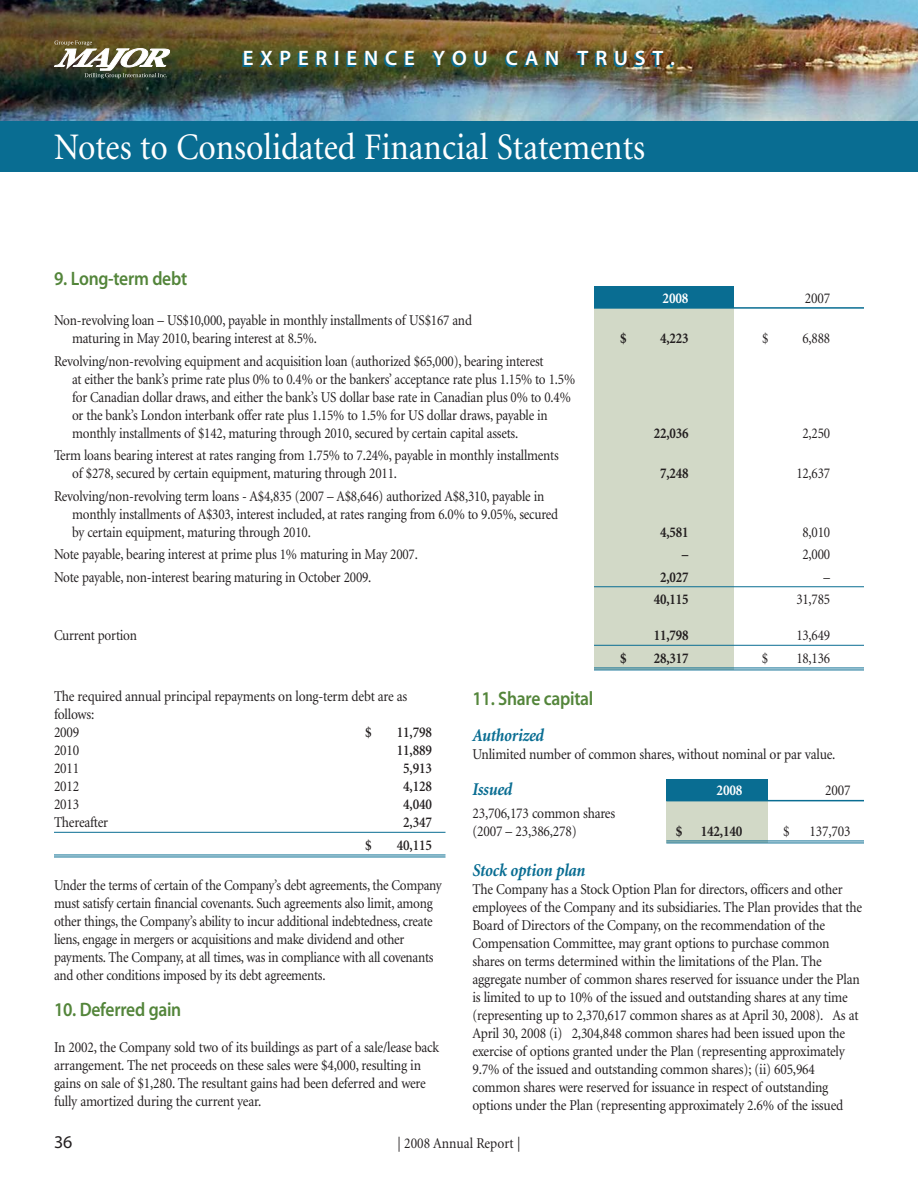
<style>
.page{position:relative;width:918px;height:1188px;background:#fff}
.page>*{position:absolute;margin:0;border:0;box-sizing:border-box;transform-origin:0 0}
.t1{font:37.5px "Minion";color:#fff;scale:.9 1}
.t2{font:600 21px "Myriad";letter-spacing:.32em;color:#fff}
.t3{font:600 19.5px "Myriad";letter-spacing:-.015em;color:#53853a;scale:.9 1}
.t4{font:italic 700 18px "Minion";letter-spacing:-.015em;color:#096d92;scale:.9 1}
.t5{font:18px "Myriad";color:#231f20}
.t6{font:15px/18px "Minion";letter-spacing:-.015em;color:#231f20;scale:.88 1}
.t7{font:15px/18px "Minion";letter-spacing:-.015em;color:#231f20;scale:.9 1}
.t8{font:700 15px "Minion";letter-spacing:-.015em;color:#231f20;scale:.88 1}
.t9{font:600 15px "Minion";letter-spacing:-.015em;color:#231f20;scale:.9 1}
.t10{font:700 15px "Minion";letter-spacing:-.015em;color:#fff;scale:.9 1}
.t11{font:700 15px "Minion";letter-spacing:-.015em;color:#231f20;scale:.9 1}
</style>
<div class="page">
<img style="left:0;top:0;width:918px;height:121px">
<img style="left:54px;top:40px;width:116px;height:46px">
<div style="left:666px;top:779px;width:102px;height:64px;background:#d2d9c7"></div>
<div style="left:666px;top:779px;width:102px;height:22px;background:#096d92"></div>
<div style="left:594px;top:286px;width:139px;height:384px;background:#d2d9c7"></div>
<div style="left:594px;top:286px;width:139px;height:22px;background:#096d92"></div>
<hr style="left:594px;top:307px;width:270px;height:2px;background:#096d92">
<hr style="left:594px;top:586px;width:270px;height:1px;background:#096d92">
<hr style="left:594px;top:645px;width:270px;height:1px;background:#096d92">
<hr style="left:594px;top:667px;width:270px;height:1px;background:#096d92">
<hr style="left:594px;top:669px;width:270px;height:1px;background:#096d92">
<hr style="left:666px;top:800px;width:198px;height:1px;background:#096d92">
<hr style="left:666px;top:840px;width:198px;height:1px;background:#096d92">
<hr style="left:666px;top:842px;width:198px;height:1px;background:#096d92">
<hr style="left:54px;top:832px;width:392px;height:1px;background:#096d92">
<hr style="left:54px;top:854px;width:392px;height:1px;background:#096d92">
<hr style="left:54px;top:856px;width:392px;height:1px;background:#096d92">
<div style="left:0;top:122px;width:918px;height:50px;background:#096d92"></div>
<h2 class="t2" style="left:243px;top:50px;width:434px">EXPERIENCE YOU CAN TRUST.</h2>
<h1 class="t1" style="left:54px;top:132px;width:658px">Notes to Consolidated Financial Statements</h1>
<h3 class="t3" style="left:54px;top:271px;width:149px">9. Long-term debt</h3>
<p class="t6" style="left:72px;top:313px;width:456px;text-indent:-18px">Non-revolving loan – US$10,000, payable in monthly installments of US$167 and maturing in May 2010, bearing interest at 8.5%.</p>
<p class="t6" style="left:72px;top:353px;width:573px;text-indent:-18px">Revolving/non-revolving equipment and acquisition loan (authorized $65,000), bearing interest<br>at either the bank’s prime rate plus 0% to 0.4% or the bankers’ acceptance rate plus 1.15% to 1.5% for Canadian dollar draws, and either the bank’s US dollar base rate in Canadian plus 0% to 0.4% or the bank’s London interbank offer rate plus 1.15% to 1.5% for US dollar draws, payable in monthly installments of $142, maturing through 2010, secured by certain capital assets.</p>
<p class="t6" style="left:72px;top:448px;width:555px;text-indent:-18px">Term loans bearing interest at rates ranging from 1.75% to 7.24%, payable in monthly installments of $278, secured by certain equipment, maturing through 2011.</p>
<p class="t6" style="left:72px;top:488px;width:554px;text-indent:-18px">Revolving/non-revolving term loans - A$4,835 (2007 – A$8,646) authorized A$8,310, payable in monthly installments of A$303, interest included, at rates ranging from 6.0% to 9.05%, secured by certain equipment, maturing through 2010.</p>
<p class="t10" style="left:663px;top:292px;width:30px">2008</p>
<p class="t7" style="left:805px;top:290px;width:30px">2007</p>
<p class="t8" style="left:620px;top:333px;width:9px">$</p>
<p class="t8" style="left:660px;top:333px;width:34px">4,223</p>
<p class="t6" style="left:762px;top:331px;width:9px">$</p>
<p class="t6" style="left:802px;top:331px;width:33px">6,888</p>
<p class="t8" style="left:654px;top:427px;width:41px">22,036</p>
<p class="t6" style="left:803px;top:425px;width:33px">2,250</p>
<p class="t8" style="left:660px;top:468px;width:34px">7,248</p>
<p class="t6" style="left:796px;top:466px;width:40px">12,637</p>
<p class="t8" style="left:660px;top:526px;width:34px">4,581</p>
<p class="t6" style="left:803px;top:524px;width:33px">8,010</p>
<p class="t6" style="left:54px;top:547px;width:415px">Note payable, bearing interest at prime plus 1% maturing in May 2007.</p>
<p class="t8" style="left:682px;top:549px;width:9px">–</p>
<p class="t6" style="left:803px;top:547px;width:33px">2,000</p>
<p class="t6" style="left:54px;top:569px;width:362px">Note payable, non-interest bearing maturing in October 2009.</p>
<p class="t8" style="left:660px;top:571px;width:34px">2,027</p>
<p class="t6" style="left:824px;top:569px;width:9px">–</p>
<p class="t8" style="left:654px;top:594px;width:41px">40,115</p>
<p class="t6" style="left:796px;top:592px;width:40px">31,785</p>
<p class="t6" style="left:54px;top:628px;width:96px">Current portion</p>
<p class="t8" style="left:654px;top:630px;width:41px">11,798</p>
<p class="t6" style="left:796px;top:628px;width:40px">13,649</p>
<p class="t8" style="left:620px;top:652px;width:9px">$</p>
<p class="t8" style="left:654px;top:652px;width:41px">28,317</p>
<p class="t6" style="left:762px;top:650px;width:9px">$</p>
<p class="t6" style="left:796px;top:650px;width:40px">18,136</p>
<h3 class="t3" style="left:472px;top:691px;width:136px">11. Share capital</h3>
<p class="t4" style="left:472px;top:729px;width:81px">Authorized</p>
<p class="t7" style="left:472px;top:747px;width:405px">Unlimited number of common shares, without nominal or par value.</p>
<p class="t4" style="left:472px;top:783px;width:46px">Issued</p>
<p class="t10" style="left:717px;top:785px;width:30px">2008</p>
<p class="t7" style="left:825px;top:783px;width:30px">2007</p>
<p class="t7" style="left:472px;top:805px;width:160px">23,706,173 common shares (2007 – 23,386,278)</p>
<p class="t7" style="left:54px;top:689px;width:394px">The required annual principal repayments on long-term debt are as follows:<br>2009</p>
<p class="t9" style="left:365px;top:727px;width:9px">$</p>
<p class="t9" style="left:397px;top:727px;width:40px">11,798</p>
<p class="t7" style="left:54px;top:743px;width:30px">2010</p>
<p class="t9" style="left:397px;top:745px;width:40px">11,889</p>
<p class="t7" style="left:54px;top:761px;width:30px">2011</p>
<p class="t9" style="left:403px;top:763px;width:33px">5,913</p>
<p class="t7" style="left:54px;top:779px;width:30px">2012</p>
<p class="t9" style="left:403px;top:781px;width:33px">4,128</p>
<p class="t7" style="left:54px;top:797px;width:30px">2013</p>
<p class="t9" style="left:403px;top:799px;width:33px">4,040</p>
<p class="t7" style="left:54px;top:815px;width:62px">Thereafter</p>
<p class="t9" style="left:403px;top:817px;width:33px">2,347</p>
<p class="t9" style="left:365px;top:839px;width:9px">$</p>
<p class="t9" style="left:397px;top:839px;width:40px">40,115</p>
<p class="t6" style="left:54px;top:878px;width:442px">Under the terms of certain of the Company’s debt agreements, the Company must satisfy certain financial covenants. Such agreements also limit, among other things, the Company’s ability to incur additional indebtedness, create liens, engage in mergers or acquisitions and make dividend and other payments. The Company, at all times, was in compliance with all covenants and other conditions imposed by its debt agreements.</p>
<h3 class="t3" style="left:54px;top:1003px;width:143px">10. Deferred gain</h3>
<p class="t7" style="left:54px;top:1040px;width:430px">In 2002, the Company sold two of its buildings as part of a sale/lease back arrangement. The net proceeds on these sales were $4,000, resulting in gains on sale of $1,280. The resultant gains had been deferred and were fully amortized during the current year.</p>
<p class="t11" style="left:676px;top:825px;width:76px">$ 142,140</p>
<p class="t7" style="left:783px;top:823px;width:9px">$</p>
<p class="t7" style="left:810px;top:823px;width:47px">137,703</p>
<p class="t4" style="left:472px;top:864px;width:127px">Stock option plan</p>
<p class="t7" style="left:472px;top:882px;width:435px">The Company has a Stock Option Plan for directors, officers and other employees of the Company and its subsidiaries. The Plan provides that the Board of Directors of the Company, on the recommendation of the Compensation Committee, may grant options to purchase common shares on terms determined within the limitations of the Plan. The aggregate number of common shares reserved for issuance under the Plan is limited to up to 10% of the issued and outstanding shares at any time (representing up to 2,370,617 common shares as at April 30, 2008). As at April 30, 2008 (i) 2,304,848 common shares had been issued upon the exercise of options granted under the Plan (representing approximately 9.7% of the issued and outstanding common shares); (ii) 605,964 common shares were reserved for issuance in respect of outstanding options under the Plan (representing approximately 2.6% of the issued</p>
<p class="t5" style="left:54px;top:1135px;width:20px">36</p>
<p class="t7" style="left:397px;top:1135px;width:138px">| 2008 Annual Report |</p>
</div>
